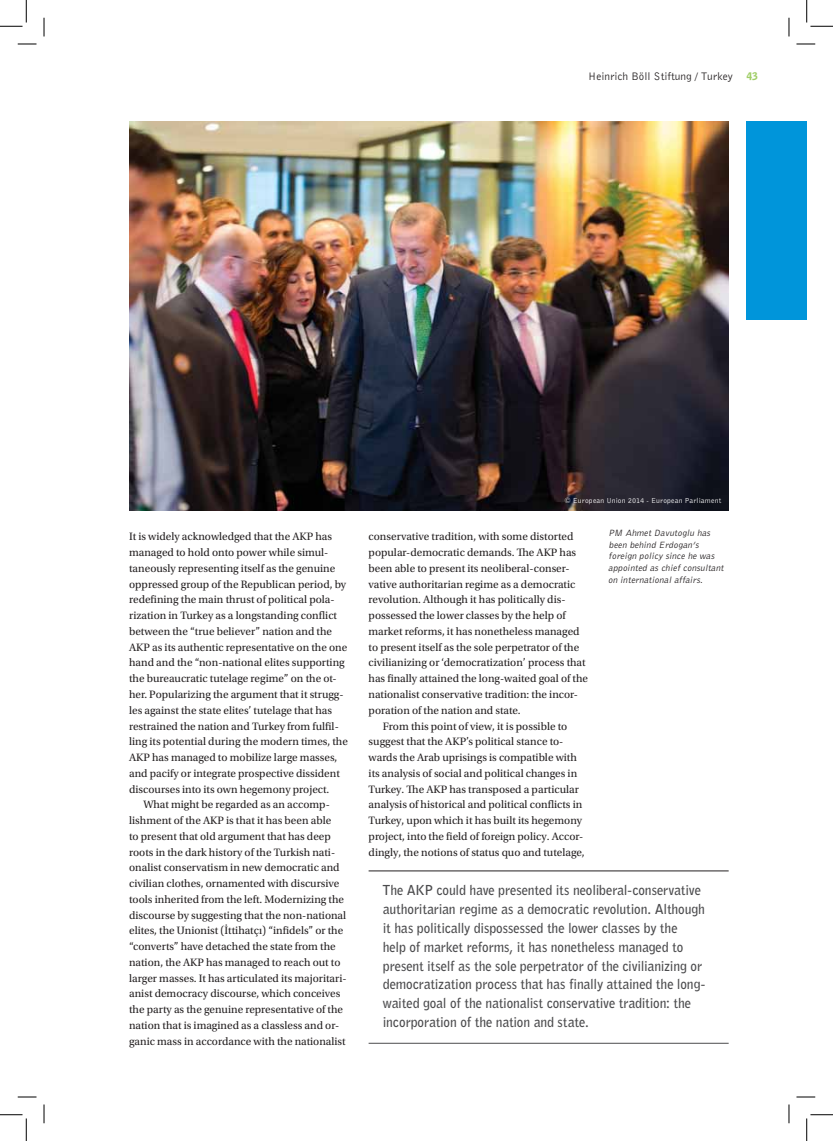
<style>
.page{position:relative;width:833px;height:1141px;background:#fff}
.page>*{position:absolute;margin:0;border:0;box-sizing:border-box;transform-origin:0 0}
.t1{font:700 13.75px/18.8px "Bell Gothic";letter-spacing:-.005em;color:#4c4c4e}
.t2{font:11.25px "Utopia Std";color:#231f20}
.t3{font:11.25px "Bell Gothic";color:#231f20}
.t4{font:italic 9.38px/11.8px "Bell Gothic";color:#231f20}
.t5{font:7.5px "Bell Gothic";letter-spacing:.03em;color:#fff}
.s1{font-weight:900;font-size:10.5px;color:#a0ce67}
</style>
<div class="page">
<div style="left:746px;top:121px;width:60px;height:199px;background:#0095da"></div>
<hr style="left:368px;top:870px;width:360px;height:1px;background:#231f20">
<hr style="left:368px;top:1042px;width:360px;height:1px;background:#4c4c4e">
<img style="left:129px;top:121px;width:599px;height:389px">
<svg style="left:18px;top:43px;width:18px;height:2px"></svg>
<svg style="left:796px;top:43px;width:18px;height:2px"></svg>
<svg style="left:18px;top:1096px;width:18px;height:1px"></svg>
<svg style="left:796px;top:1096px;width:18px;height:1px"></svg>
<svg style="left:43px;top:18px;width:2px;height:18px"></svg>
<svg style="left:43px;top:1104px;width:2px;height:19px"></svg>
<svg style="left:788px;top:18px;width:1px;height:18px"></svg>
<svg style="left:788px;top:1104px;width:1px;height:19px"></svg>
<svg style="left:0;top:0;width:27px;height:27px"></svg>
<svg style="left:0;top:1114px;width:27px;height:26px"></svg>
<svg style="left:806px;top:0;width:26px;height:27px"></svg>
<svg style="left:806px;top:1114px;width:26px;height:26px"></svg>
<p class="t3" style="left:588px;top:72px;width:171px">Heinrich Böll Stiftung / Turkey <span class="s1">43</span></p>
<p class="t2" style="left:129px;top:532px;width:204px">It is widely acknowledged that the AKP has</p>
<p class="t2" style="left:129px;top:548px;width:201px">managed to hold onto power while simul-</p>
<p class="t2" style="left:129px;top:564px;width:207px">taneously representing itself as the genuine</p>
<p class="t2" style="left:129px;top:579px;width:218px">oppressed group of the Republican period, by</p>
<p class="t2" style="left:129px;top:595px;width:207px">redefining the main thrust of political pola-</p>
<p class="t2" style="left:129px;top:611px;width:209px">rization in Turkey as a longstanding conflict</p>
<p class="t2" style="left:129px;top:627px;width:204px">between the “true believer” nation and the</p>
<p class="t2" style="left:129px;top:642px;width:219px">AKP as its authentic representative on the one</p>
<p class="t2" style="left:129px;top:658px;width:217px">hand and the “non-national elites supporting</p>
<p class="t2" style="left:129px;top:674px;width:209px">the bureaucratic tutelage regime” on the ot-</p>
<p class="t2" style="left:129px;top:690px;width:216px">her. Popularizing the argument that it strugg-</p>
<p class="t2" style="left:129px;top:705px;width:204px">les against the state elites’ tutelage that has</p>
<p class="t2" style="left:129px;top:721px;width:211px">restrained the nation and Turkey from fulfil-</p>
<p class="t2" style="left:129px;top:737px;width:220px">ling its potential during the modern times, the</p>
<p class="t2" style="left:129px;top:753px;width:209px">AKP has managed to mobilize large masses,</p>
<p class="t2" style="left:129px;top:768px;width:212px">and pacify or integrate prospective dissident</p>
<p class="t2" style="left:129px;top:784px;width:202px">discourses into its own hegemony project.</p>
<p class="t2" style="left:143px;top:800px;width:188px">What might be regarded as an accomp-</p>
<p class="t2" style="left:129px;top:816px;width:203px">lishment of the AKP is that it has been able</p>
<p class="t2" style="left:129px;top:831px;width:203px">to present that old argument that has deep</p>
<p class="t2" style="left:129px;top:847px;width:207px">roots in the dark history of the Turkish nati-</p>
<p class="t2" style="left:129px;top:863px;width:212px">onalist conservatism in new democratic and</p>
<p class="t2" style="left:129px;top:879px;width:212px">civilian clothes, ornamented with discursive</p>
<p class="t2" style="left:129px;top:894px;width:216px">tools inherited from the left. Modernizing the</p>
<p class="t2" style="left:129px;top:910px;width:218px">discourse by suggesting that the non-national</p>
<p class="t2" style="left:129px;top:926px;width:215px">elites, the Unionist (İttihatçı) “infidels” or the</p>
<p class="t2" style="left:129px;top:942px;width:208px">“converts” have detached the state from the</p>
<p class="t2" style="left:129px;top:957px;width:213px">nation, the AKP has managed to reach out to</p>
<p class="t2" style="left:129px;top:973px;width:219px">larger masses. It has articulated its majoritari-</p>
<p class="t2" style="left:129px;top:989px;width:212px">anist democracy discourse, which conceives</p>
<p class="t2" style="left:129px;top:1005px;width:215px">the party as the genuine representative of the</p>
<p class="t2" style="left:129px;top:1020px;width:211px">nation that is imagined as a classless and or-</p>
<p class="t2" style="left:129px;top:1036px;width:218px">ganic mass in accordance with the nationalist</p>
<p class="t5" style="left:564px;top:497px;width:158px">© European Union 2014 - European Parliament</p>
<p class="t4" style="left:607px;top:527px;width:118px">PM Ahmet Davutoglu has been behind Erdogan’s foreign policy since he was appointed as chief consultant on international affairs.</p>
<p class="t2" style="left:368px;top:532px;width:206px">conservative tradition, with some distorted</p>
<p class="t2" style="left:368px;top:548px;width:209px">popular-democratic demands. The AKP has</p>
<p class="t2" style="left:368px;top:564px;width:202px">been able to present its neoliberal-conser-</p>
<p class="t2" style="left:368px;top:579px;width:208px">vative authoritarian regime as a democratic</p>
<p class="t2" style="left:368px;top:595px;width:198px">revolution. Although it has politically dis-</p>
<p class="t2" style="left:368px;top:611px;width:198px">possessed the lower classes by the help of</p>
<p class="t2" style="left:368px;top:627px;width:212px">market reforms, it has nonetheless managed</p>
<p class="t2" style="left:368px;top:642px;width:212px">to present itself as the sole perpetrator of the</p>
<p class="t2" style="left:368px;top:658px;width:218px">civilianizing or ‘democratization’ process that</p>
<p class="t2" style="left:368px;top:674px;width:221px">has finally attained the long-waited goal of the</p>
<p class="t2" style="left:368px;top:690px;width:211px">nationalist conservative tradition: the incor-</p>
<p class="t2" style="left:368px;top:705px;width:153px">poration of the nation and state.</p>
<p class="t2" style="left:382px;top:721px;width:186px">From this point of view, it is possible to</p>
<p class="t2" style="left:368px;top:737px;width:196px">suggest that the AKP’s political stance to-</p>
<p class="t2" style="left:368px;top:753px;width:210px">wards the Arab uprisings is compatible with</p>
<p class="t2" style="left:368px;top:768px;width:210px">its analysis of social and political changes in</p>
<p class="t2" style="left:368px;top:784px;width:212px">Turkey. The AKP has transposed a particular</p>
<p class="t2" style="left:368px;top:800px;width:215px">analysis of historical and political conflicts in</p>
<p class="t2" style="left:368px;top:816px;width:215px">Turkey, upon which it has built its hegemony</p>
<p class="t2" style="left:368px;top:831px;width:216px">project, into the field of foreign policy. Accor-</p>
<p class="t2" style="left:368px;top:847px;width:217px">dingly, the notions of status quo and tutelage,</p>
<p class="t1" style="left:382px;top:882px;width:324px">The AKP could have presented its neoliberal-conservative authoritarian regime as a democratic revolution. Although it has politically dispossessed the lower classes by the<br>help of market reforms, it has nonetheless managed to present itself as the sole perpetrator of the civilianizing or democratization process that has finally attained the long&shy;waited goal of the nationalist conservative tradition: the incorporation of the nation and state.</p>
</div>
